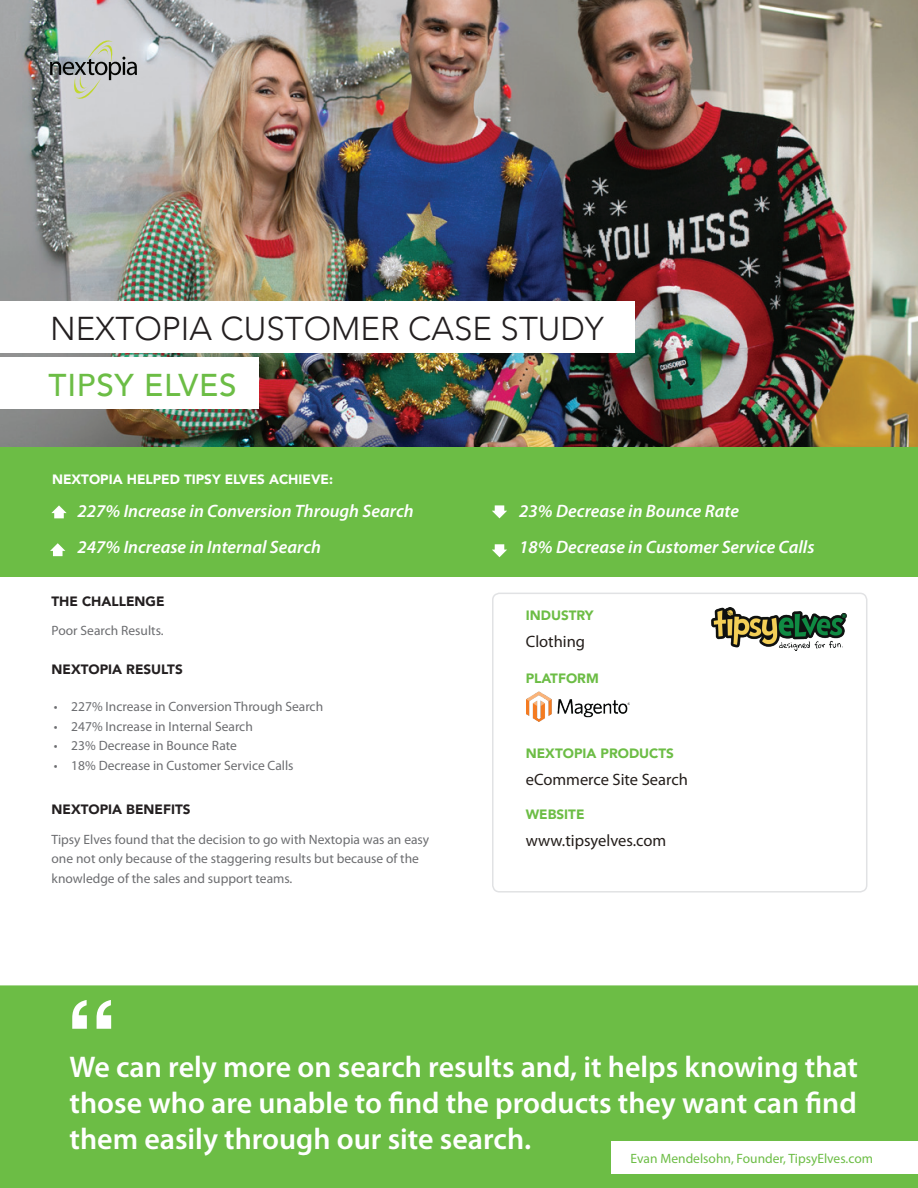
<style>
.page{position:relative;width:918px;height:1188px;background:#fff}
.page>*{position:absolute;margin:0;border:0;box-sizing:border-box;transform-origin:0 0}
.t1{font:700 105px "Helvetica";color:#fff}
.t2{font:300 33px "Avenir";color:#231f20}
.t3{font:500 31.5px "Avenir";letter-spacing:.025em;color:#6cbd45}
.t4{font:600 30px/36px "Myriad Pro";color:#fff;text-align:justify}
.t5{font:italic 600 18px/36px "Myriad Pro";color:#fff}
.t6{font:16.5px "Myriad Pro";color:#241e1b}
.t7{font:13.5px/19.5px "Myriad Pro";color:#6c6d70}
.t8{font:900 13.5px "Avenir";color:#231f20}
.t9{font:900 13.5px "Avenir";color:#6cbd45}
.t10{font:13.5px "Myriad Pro";color:#6cbd45}
.t11{font:900 13.5px "Avenir";color:#fff}
</style>
<div class="page">
<img style="left:0;top:0;width:918px;height:447px">
<img style="left:526px;top:691px;width:104px;height:31px">
<div style="left:0;top:447px;width:918px;height:130px;background:#6cbd45"></div>
<div style="left:492px;top:593px;width:375px;height:300px;border:2px solid #e1e2e4;border-radius:7px"></div>
<div style="left:0;top:301px;width:634px;height:52px;background:#fff"></div>
<div style="left:0;top:357px;width:258px;height:52px;background:#fff"></div>
<div style="left:0;top:985px;width:918px;height:203px;background:#6cbd45"></div>
<svg style="left:51px;top:505px;width:16px;height:13px"></svg>
<svg style="left:50px;top:543px;width:15px;height:13px"></svg>
<svg style="left:492px;top:505px;width:15px;height:13px"></svg>
<svg style="left:492px;top:544px;width:15px;height:13px"></svg>
<svg style="left:50px;top:40px;width:87px;height:59px;background:#afb4b0"></svg>
<div style="left:611px;top:1141px;width:307px;height:33px;background:#fff"></div>
<img style="left:711px;top:607px;width:136px;height:43px">
<h2 class="t2" style="left:50px;top:309px;width:555px">NEXTOPIA CUSTOMER CASE STUDY</h2>
<h3 class="t3" style="left:48px;top:357px;width:190px">TIPSY ELVES</h3>
<p class="t11" style="left:52px;top:468px;width:283px">NEXTOPIA HELPED TIPSY ELVES ACHIEVE:</p>
<h3 class="t5" style="left:78px;top:492px;width:338px">227% Increase in Conversion Through Search<br>247% Increase in Internal Search</h3>
<h3 class="t5" style="left:519px;top:492px;width:297px">23% Decrease in Bounce Rate<br>18% Decrease in Customer Service Calls</h3>
<p class="t8" style="left:52px;top:589px;width:115px">THE CHALLENGE</p>
<p class="t7" style="left:52px;top:621px;width:114px">Poor Search Results.</p>
<p class="t8" style="left:52px;top:658px;width:133px">NEXTOPIA RESULTS</p>
<p class="t7" style="left:54px;top:697px;width:271px">• 227% Increase in Conversion Through Search</p>
<p class="t7" style="left:54px;top:716px;width:200px">• 247% Increase in Internal Search</p>
<p class="t7" style="left:54px;top:736px;width:184px">• 23% Decrease in Bounce Rate</p>
<p class="t7" style="left:54px;top:755px;width:241px">• 18% Decrease in Customer Service Calls</p>
<p class="t8" style="left:52px;top:798px;width:140px">NEXTOPIA BENEFITS</p>
<p class="t7" style="left:52px;top:829px;width:379px">Tipsy Elves found that the decision to go with Nextopia was an easy one not only because of the staggering results but because of the knowledge of the sales and support teams.</p>
<p class="t9" style="left:526px;top:604px;width:69px">INDUSTRY</p>
<p class="t6" style="left:526px;top:632px;width:61px">Clothing</p>
<p class="t9" style="left:526px;top:667px;width:74px">PLATFORM</p>
<p class="t9" style="left:526px;top:741px;width:150px">NEXTOPIA PRODUCTS</p>
<p class="t6" style="left:526px;top:769px;width:164px">eCommerce Site Search</p>
<p class="t9" style="left:526px;top:803px;width:60px">WEBSITE</p>
<p class="t6" style="left:526px;top:830px;width:142px">www.tipsyelves.com</p>
<h1 class="t1" style="left:65px;top:955px;width:54px">“</h1>
<h3 class="t4" style="left:70px;top:1048px;width:790px">We can rely more on search results and, it helps knowing that those who are unable to find the products they want can find them easily through our site search.</h3>
<p class="t10" style="left:631px;top:1150px;width:244px">Evan Mendelsohn, Founder, TipsyElves.com</p>
</div>
